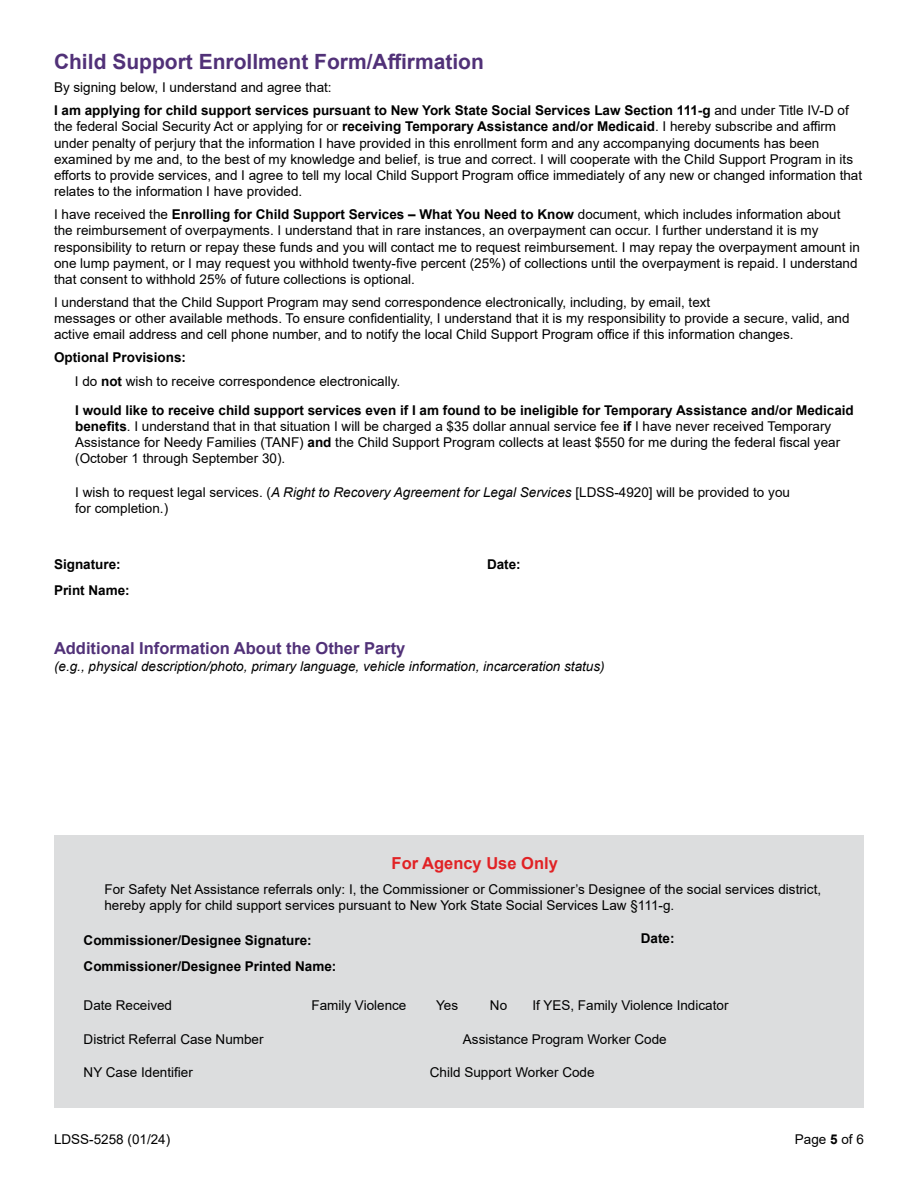
<style>
.page{position:relative;width:918px;height:1188px;background:#fff}
.page>*{position:absolute;margin:0;border:0;box-sizing:border-box;transform-origin:0 0}
.t1{font:700 21px "Arial";color:#513178}
.t2{font:700 16.5px "Arial";color:#513178}
.t3{font:700 16.5px "Arial";color:#e12225}
.t4{font:13.5px/16.2px "Arial";color:#000}
.t5{font:700 13.5px/23px "Arial";color:#000}
.t6{font:italic 13.5px "Arial";color:#000}
.s1{font-weight:400}
.s2{font-weight:700}
.s3{font-style:italic}
</style>
<div class="page">
<div style="left:54px;top:836px;width:810px;height:272px;background:#dcddde"></div>
<h1 class="t1" style="left:54px;top:47px;width:431px">Child Support Enrollment Form/Affirmation</h1>
<p class="t5" style="left:54px;top:76px;width:796px"><span class="s1">By signing below, I understand and agree that:<br></span>I am applying for child support services pursuant to New York State Social Services Law Section 111-g <span class="s1">and under Title IV-D of</span></p>
<p class="t4" style="left:54px;top:118px;width:810px">the federal Social Security Act or applying for or <span class="s2">receiving Temporary Assistance and/or Medicaid</span>. I hereby subscribe and affirm under penalty of perjury that the information I have provided in this enrollment form and any accompanying documents has been examined by me and, to the best of my knowledge and belief, is true and correct. I will cooperate with the Child Support Program in its efforts to provide services, and I agree to tell my local Child Support Program office immediately of any new or changed information that relates to the information I have provided.</p>
<p class="t4" style="left:54px;top:206px;width:807px">I have received the <span class="s2">Enrolling for Child Support Services – What You Need to Know</span> document, which includes information about the reimbursement of overpayments. I understand that in rare instances, an overpayment can occur. I further understand it is my responsibility to return or repay these funds and you will contact me to request reimbursement. I may repay the overpayment amount in one lump payment, or I may request you withhold twenty-five percent (25%) of collections until the overpayment is repaid. I understand that consent to withhold 25% of future collections is optional.</p>
<p class="t4" style="left:54px;top:294px;width:797px">I understand that the Child Support Program may send correspondence electronically, including, by email, text<br>messages or other available methods. To ensure confidentiality, I understand that it is my responsibility to provide a secure, valid, and active email address and cell phone number, and to notify the local Child Support Program office if this information changes.</p>
<p class="t4" style="left:75px;top:346px;width:327px;line-height:23.7px;text-indent:-21px"><span class="s2">Optional Provisions:<br></span>I do <span class="s2">not</span> wish to receive correspondence electronically.</p>
<p class="t4" style="left:75px;top:402px;width:780px"><span class="s2">I would like to receive child support services even if I am found to be ineligible for Temporary Assistance and/or Medicaid benefits</span>. I understand that in that situation I will be charged a $35 dollar annual service fee <span class="s2">if</span> I have never received Temporary Assistance for Needy Families (TANF) <span class="s2">and</span> the Child Support Program collects at least $550 for me during the federal fiscal year (October 1 through September 30).</p>
<p class="t4" style="left:75px;top:484px;width:716px">I wish to request legal services. (<span class="s3">A Right to Recovery Agreement for Legal Services</span> [LDSS-4920] will be provided to you for completion.)</p>
<p class="t5" style="left:54px;top:552px;width:68px">Signature:</p>
<p class="t5" style="left:487px;top:552px;width:35px">Date:</p>
<p class="t5" style="left:54px;top:579px;width:77px">Print Name:</p>
<p class="t2" style="left:54px;top:637px;width:353px">Additional Information About the Other Party</p>
<p class="t6" style="left:54px;top:657px;width:552px">(e.g., physical description/photo, primary language, vehicle information, incarceration status)</p>
<p class="t3" style="left:392px;top:851px;width:168px">For Agency Use Only</p>
<p class="t4" style="left:104px;top:881px;width:718px">For Safety Net Assistance referrals only: I, the Commissioner or Commissioner’s Designee of the social services district, hereby apply for child support services pursuant to New York State Social Services Law §111-g.</p>
<p class="t5" style="left:84px;top:929px;width:230px">Commissioner/Designee Signature:</p>
<p class="t5" style="left:641px;top:927px;width:35px">Date:</p>
<p class="t5" style="left:84px;top:955px;width:254px">Commissioner/Designee Printed Name:</p>
<p class="t4" style="left:84px;top:997px;width:90px">Date Received</p>
<p class="t4" style="left:311px;top:997px;width:97px">Family Violence</p>
<p class="t4" style="left:436px;top:997px;width:24px">Yes</p>
<p class="t4" style="left:490px;top:997px;width:19px">No</p>
<p class="t4" style="left:532px;top:997px;width:198px">If YES, Family Violence Indicator</p>
<p class="t4" style="left:84px;top:1032px;width:182px">District Referral Case Number</p>
<p class="t4" style="left:463px;top:1032px;width:205px">Assistance Program Worker Code</p>
<p class="t4" style="left:84px;top:1064px;width:111px">NY Case Identifier</p>
<p class="t4" style="left:430px;top:1064px;width:166px">Child Support Worker Code</p>
<p class="t4" style="left:54px;top:1131px;width:118px">LDSS-5258 (01/24)</p>
<p class="t4" style="left:795px;top:1131px;width:71px">Page <span class="s2">5</span> of 6</p>
</div>
